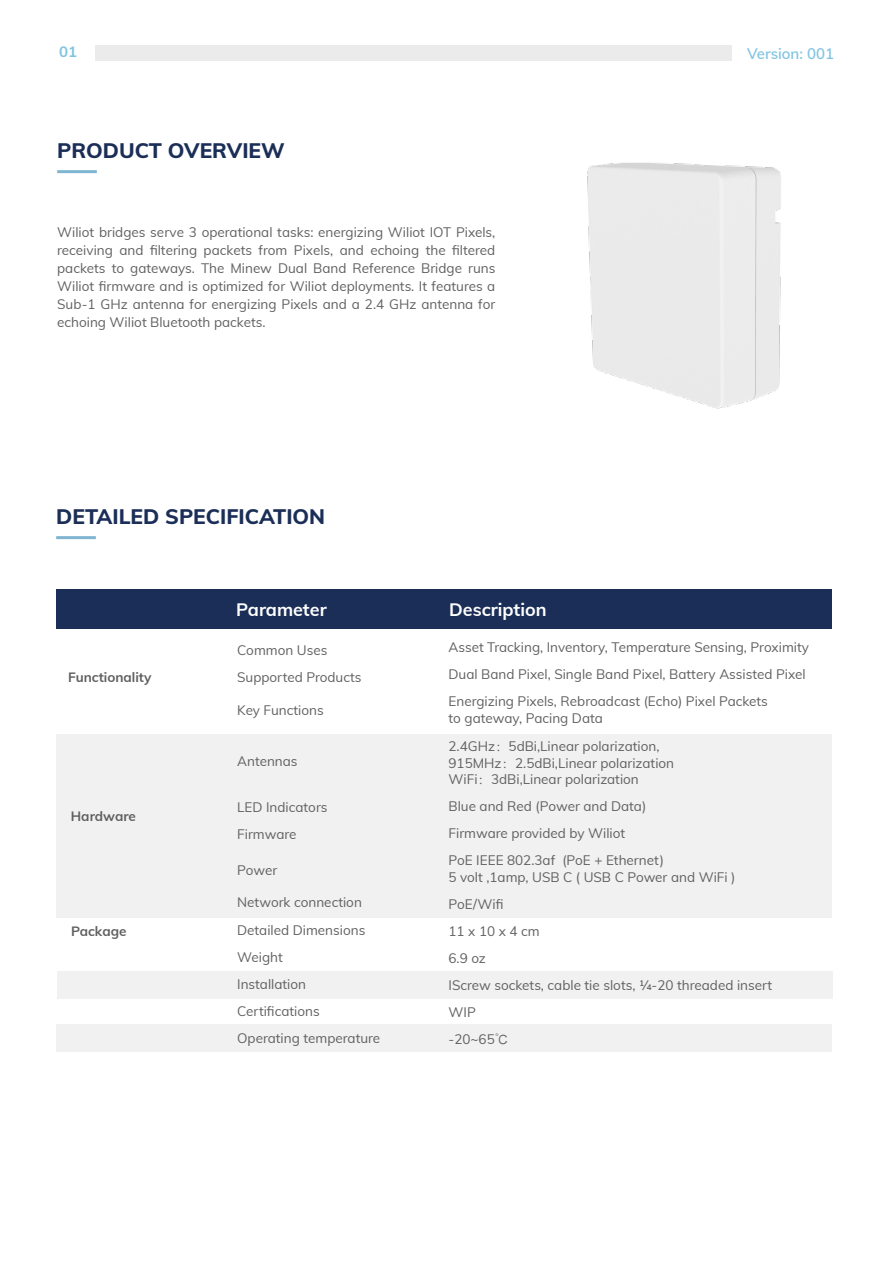
<style>
.page{position:relative;width:893px;height:1263px;background:#fff}
.page>*{position:absolute;margin:0;border:0;box-sizing:border-box;transform-origin:0 0}
.t1{font:800 21px "Muli";color:#1b2e57}
.t2{font:700 18px "Muli";color:#fff}
.t3{font:600 15px "Muli";color:#80c4e1}
.t4{font:700 15px "Muli";color:#80c4e1}
.t5{font:13.5px/27px "Muli";color:#606060}
.t6{font:700 13.5px "Muli";color:#606060}
.s1{font-family:"Adobe Song Std";font-weight:300}
.s2{font-family:"Kai Ti"}
</style>
<div class="page">
<div style="left:95px;top:45px;width:637px;height:16px;background:#ebebec"></div>
<hr style="left:57px;top:170px;width:40px;height:3px;background:#80b5d2">
<hr style="left:56px;top:536px;width:40px;height:3px;background:#80b5d2">
<div style="left:56px;top:734px;width:776px;height:184px;background:#f1f1f2"></div>
<div style="left:57px;top:971px;width:776px;height:27px;background:#f1f1f2"></div>
<div style="left:56px;top:1024px;width:776px;height:28px;background:#f1f1f2"></div>
<div style="left:56px;top:589px;width:776px;height:39px;background:#1b2e57"></div>
<img style="left:587px;top:162px;width:194px;height:247px">
<p class="t4" style="left:59px;top:41px;width:19px">01</p>
<p class="t3" style="left:747px;top:43px;width:88px">Version: 001</p>
<h1 class="t1" style="left:57px;top:135px;width:229px">PRODUCT OVERVIEW</h1>
<p class="t5" style="left:57px;top:222px;width:440px;line-height:18px;text-align:justify">Wiliot bridges serve 3 operational tasks: energizing Wiliot IOT Pixels, receiving and filtering packets from Pixels, and echoing the filtered packets to gateways. The Minew Dual Band Reference Bridge runs Wiliot firmware and is optimized for Wiliot deployments. It features a Sub-1 GHz antenna for energizing Pixels and a 2.4 GHz antenna for echoing Wiliot Bluetooth packets.</p>
<h1 class="t1" style="left:56px;top:501px;width:271px">DETAILED SPECIFICATION</h1>
<p class="t6" style="left:68px;top:667px;width:85px">Functionality</p>
<p class="t6" style="left:71px;top:806px;width:67px">Hardware</p>
<p class="t6" style="left:71px;top:922px;width:57px">Package</p>
<h2 class="t2" style="left:236px;top:597px;width:92px">Parameter</h2>
<p class="t5" style="left:237px;top:635px;width:126px">Common Uses<br>Supported Products</p>
<p class="t5" style="left:237px;top:695px;width:88px">Key Functions</p>
<p class="t5" style="left:237px;top:746px;width:62px">Antennas</p>
<p class="t5" style="left:237px;top:793px;width:92px">LED Indicators<br>Firmware</p>
<p class="t5" style="left:237px;top:856px;width:42px">Power</p>
<p class="t5" style="left:237px;top:887px;width:130px;line-height:28.5px">Network connection<br>Detailed Dimensions</p>
<p class="t5" style="left:237px;top:943px;width:145px">Weight<br>Installation<br>Certifications<br>Operating temperature</p>
<h2 class="t2" style="left:449px;top:597px;width:99px">Description</h2>
<p class="t5" style="left:449px;top:633px;width:362px">Asset Tracking, Inventory, Temperature Sensing, Proximity<br>Dual Band Pixel, Single Band Pixel, Battery Assisted Pixel<br>Energizing Pixels, Rebroadcast (Echo) Pixel Packets</p>
<p class="t5" style="left:449px;top:703px;width:212px;line-height:28.5px">to gateway, Pacing Data<br>2.4GHz<span class="s1">：</span>5dBi,Linear polarization,</p>
<p class="t5" style="left:449px;top:754px;width:227px;line-height:16.5px">915MHz<span class="s1">：</span>2.5dBi,Linear polarization<br>WiFi<span class="s1">：</span>3dBi,Linear polarization</p>
<p class="t5" style="left:449px;top:792px;width:217px">Blue and Red (Power and Data)<br>Firmware provided by Wiliot<br>PoE IEEE 802.3af (PoE + Ethernet)</p>
<p class="t5" style="left:449px;top:862px;width:325px">5 volt ,1amp, USB C ( USB C Power and WiFi )<br>PoE/Wifi<br>11 x 10 x 4 cm<br>6.9 oz<br>IScrew sockets, cable tie slots, ¼-20 threaded insert<br>WIP<br>-20~65<span class="s2">℃</span></p>
</div>
